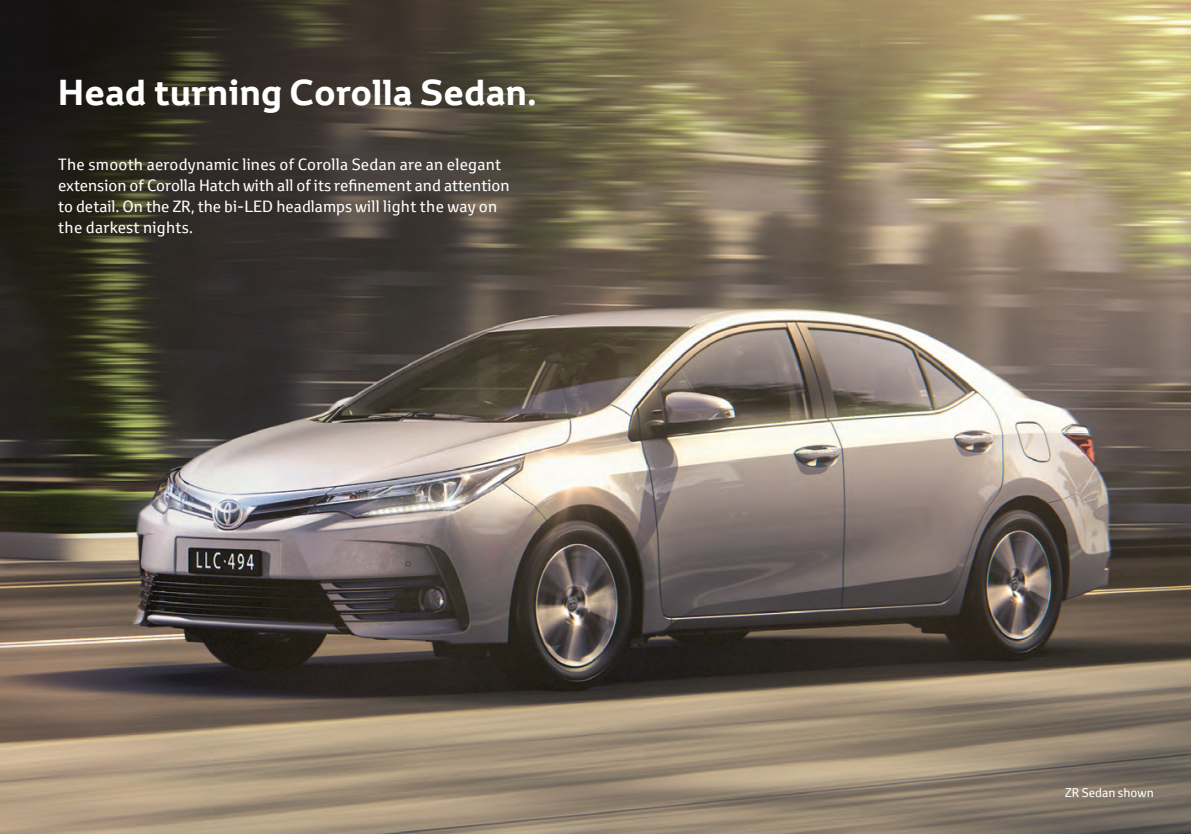
<style>
.page{position:relative;width:1191px;height:834px;background:#fff}
.page>*{position:absolute;margin:0;border:0;box-sizing:border-box;transform-origin:0 0}
.Heading_White{font:700 35px "Toyota Display";letter-spacing:.015em;color:#fff}
.Body_White{font:15.75px/21px "Toyota Text";color:#fff}
.t1{font:12.25px "Toyota Text";color:#fff}
</style>
<div class="page">
<img style="left:0;top:768px;width:1191px;height:65px">
<img style="left:0;top:0;width:1191px;height:768px">
<p class="Heading_White" style="left:58px;top:68px;width:479px">Head turning Corolla Sedan.</p>
<p class="Body_White" style="left:58px;top:154px;width:453px">The smooth aerodynamic lines of Corolla Sedan are an elegant extension of Corolla Hatch with all of its refinement and attention to detail. On the ZR, the bi-LED headlamps will light the way on the darkest nights.</p>
<p class="t1" style="left:1065px;top:784px;width:90px">ZR Sedan shown</p>
</div>
